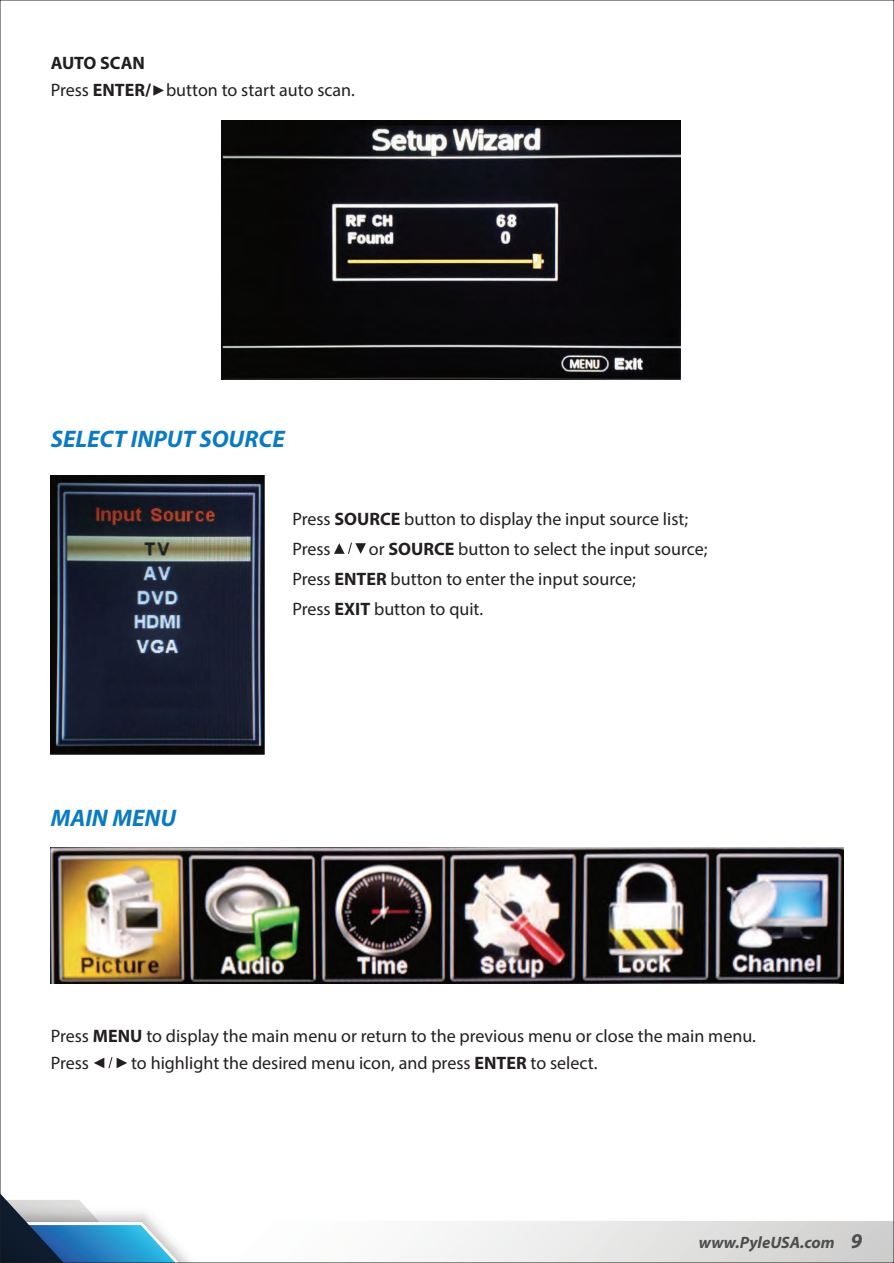
<style>
.page{position:relative;width:894px;height:1263px;background:#fff}
.page>*{position:absolute;margin:0;border:0;box-sizing:border-box;transform-origin:0 0}
.t1{font:italic 700 24px "Myriad Pro";color:#0b7bc1}
.t2{font:18px/30px "Myriad Pro";color:#231f20}
.t3{font:italic 700 16.5px "Myriad Pro";color:#4d4e4d}
.s1{font-weight:700}
.s2{font-size:21px}
</style>
<div class="page">
<svg style="left:2px;top:1195px;width:889px;height:66px"></svg>
<svg style="left:153px;top:85px;width:11px;height:11px"></svg>
<img style="left:222px;top:121px;width:458px;height:259px">
<svg style="left:334px;top:542px;width:32px;height:12px"></svg>
<img style="left:51px;top:847px;width:792px;height:137px">
<svg style="left:94px;top:1057px;width:33px;height:11px"></svg>
<img style="left:51px;top:475px;width:213px;height:279px">
<p class="t2" style="left:51px;top:49px;width:305px;line-height:27px"><span class="s1">AUTO SCAN<br></span>Press <span class="s1">ENTER/</span> button to start auto scan.</p>
<h1 class="t1" style="left:51px;top:424px;width:235px">SELECT INPUT SOURCE</h1>
<p class="t2" style="left:292px;top:504px;width:397px">Press <span class="s1">SOURCE</span> button to display the input source list;<br>Press</p>
<p class="t2" style="left:292px;top:534px;width:416px;text-indent:76px">or <span class="s1">SOURCE</span> button to select the input source;<br>Press <span class="s1">ENTER</span> button to enter the input source;<br>Press <span class="s1">EXIT</span> button to quit.</p>
<h1 class="t1" style="left:51px;top:802px;width:127px">MAIN MENU</h1>
<p class="t2" style="left:51px;top:1021px;width:706px;line-height:27px">Press <span class="s1">MENU</span> to display the main menu or return to the previous menu or close the main menu.<br>Press</p>
<p class="t2" style="left:131px;top:1047px;width:467px">to highlight the desired menu icon, and press <span class="s1">ENTER</span> to select.</p>
<p class="t3" style="left:698px;top:1231px;width:165px">www.PyleUSA.com <span class="s2">9</span></p>
</div>
